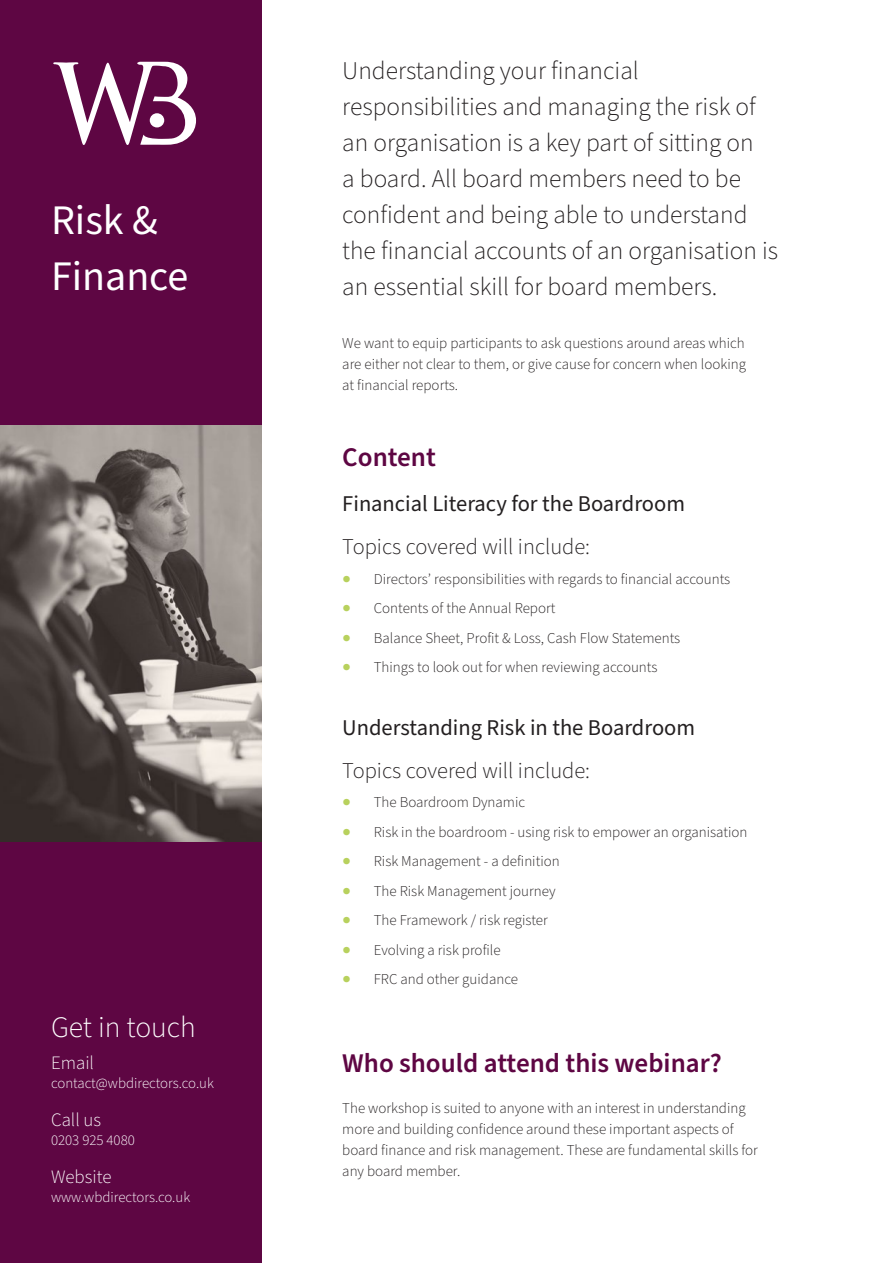
<style>
.page{position:relative;width:893px;height:1263px;background:#fff}
.page>*{position:absolute;margin:0;border:0;box-sizing:border-box;transform-origin:0 0}
.t1{font:42px/55.5px "Source Sans Pro";color:#fff}
.t2{font:300 29.7px "Source Sans Pro";color:#fff}
.t3{font:600 27px "Source Sans Pro";color:#5e0643}
.t4{font:300 25.5px/36px "Source Sans Pro";color:#231f20}
.t5{font:22.5px "Source Sans Pro";color:#231f20}
.t6{font:300 22.5px "Source Sans Pro";color:#231f20}
.t7{font:300 18.9px "Source Sans Pro";color:#fff}
.t8{font:300 15px/21px "Source Sans Pro";color:#231f20;text-align:justify}
.t9{font:300 14.85px "Source Sans Pro";color:#fff}
.s1{color:#b8d15d}
</style>
<div class="page">
<div style="left:0;top:0;width:261px;height:1263px;background:#5e0643"></div>
<svg style="left:53px;top:62px;width:143px;height:83px"></svg>
<div style="left:150px;top:113px;width:14px;height:14px;background:#fff;border-radius:50%"></div>
<img style="left:0;top:425px;width:261px;height:416px">
<h1 class="t1" style="left:51px;top:194px;width:139px">Risk &amp;<br>Finance</h1>
<h2 class="t2" style="left:51px;top:1007px;width:146px">Get in touch</h2>
<p class="t7" style="left:51px;top:1050px;width:45px">Email</p>
<p class="t9" style="left:51px;top:1073px;width:164px">contact@wbdirectors.co.uk</p>
<p class="t7" style="left:51px;top:1107px;width:52px">Call us</p>
<p class="t9" style="left:51px;top:1130px;width:85px">0203 925 4080</p>
<p class="t7" style="left:51px;top:1164px;width:62px">Website</p>
<p class="t9" style="left:51px;top:1187px;width:141px">www.wbdirectors.co.uk</p>
<p class="t4" style="left:342px;top:54px;width:437px">Understanding your financial responsibilities and managing the risk of an organisation is a key part of sitting on<br>a board. All board members need to be confident and being able to understand the financial accounts of an organisation is an essential skill for board members.</p>
<p class="t8" style="left:342px;top:333px;width:405px">We want to equip participants to ask questions around areas which are either not clear to them, or give cause for concern when looking at financial reports.</p>
<h3 class="t3" style="left:342px;top:439px;width:95px">Content</h3>
<h3 class="t5" style="left:342px;top:488px;width:344px">Financial Literacy for the Boardroom</h3>
<h3 class="t6" style="left:342px;top:531px;width:249px">Topics covered will include:</h3>
<p class="t8" style="left:342px;top:568px;width:389px"><span class="s1">●</span> Directors’ responsibilities with regards to financial accounts</p>
<p class="t8" style="left:342px;top:598px;width:215px"><span class="s1">●</span> Contents of the Annual Report</p>
<p class="t8" style="left:342px;top:627px;width:340px"><span class="s1">●</span> Balance Sheet, Profit &amp; Loss, Cash Flow Statements</p>
<p class="t8" style="left:342px;top:657px;width:317px"><span class="s1">●</span> Things to look out for when reviewing accounts</p>
<h3 class="t5" style="left:342px;top:712px;width:354px">Understanding Risk in the Boardroom</h3>
<h3 class="t6" style="left:342px;top:755px;width:249px">Topics covered will include:</h3>
<p class="t8" style="left:342px;top:792px;width:184px"><span class="s1">●</span> The Boardroom Dynamic</p>
<p class="t8" style="left:342px;top:822px;width:407px"><span class="s1">●</span> Risk in the boardroom - using risk to empower an organisation</p>
<p class="t8" style="left:342px;top:851px;width:219px"><span class="s1">●</span> Risk Management - a definition</p>
<p class="t8" style="left:342px;top:881px;width:215px"><span class="s1">●</span> The Risk Management journey</p>
<p class="t8" style="left:342px;top:910px;width:207px"><span class="s1">●</span> The Framework / risk register</p>
<p class="t8" style="left:342px;top:940px;width:160px"><span class="s1">●</span> Evolving a risk profile</p>
<p class="t8" style="left:342px;top:969px;width:177px"><span class="s1">●</span> FRC and other guidance</p>
<h3 class="t3" style="left:342px;top:1045px;width:381px">Who should attend this webinar?</h3>
<p class="t8" style="left:342px;top:1098px;width:417px;text-align:left">The workshop is suited to anyone with an interest in understanding more and building confidence around these important aspects of board finance and risk management. These are fundamental skills for any board member.</p>
</div>
